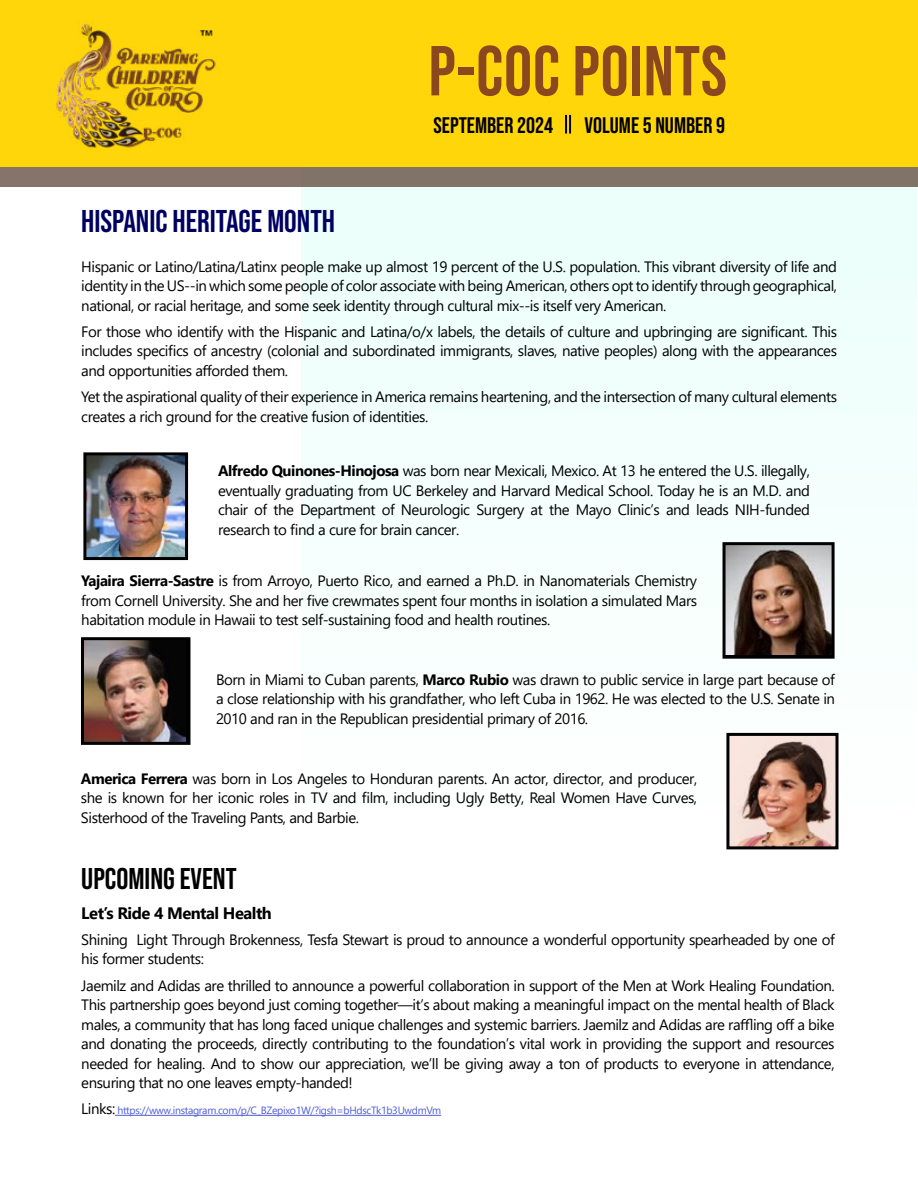
<style>
.page{position:relative;width:918px;height:1188px;background:#fff}
.page>*{position:absolute;margin:0;border:0;box-sizing:border-box;transform-origin:0 0}
.t1{font:70.5px "Bebas Neue";letter-spacing:.01em;color:#8b481e}
.t2{font:31.5px "Bebas Neue";color:#000061}
.t3{font:30px "Bebas Neue";color:#000}
.t4{font:22.5px "Bebas Neue";color:#000}
.t5{font:700 16.5px "Segoe UI";letter-spacing:-.03em;color:#000}
.t6{font:15px/19.5px "Segoe UI";letter-spacing:-.03em;color:#000;text-align:justify}
.t7{font:10.5px "Segoe UI";letter-spacing:-.03em;color:#4f5cd6}
.s1{font-weight:700}
.s2{font-size:15px;color:#000}
</style>
<div class="page">
<div style="left:301px;top:167px;width:616px;height:1020px;background:linear-gradient(to right,#f8fffe,#f8fffd)"></div>
<div style="left:0;top:165px;width:918px;height:22px;background:#827368"></div>
<div style="left:0;top:0;width:918px;height:167px;background:#ffd60a"></div>
<img style="left:56px;top:23px;width:160px;height:125px">
<svg style="left:565px;top:115px;width:6px;height:19px"></svg>
<hr style="left:115px;top:1115px;width:326px;height:1px;background:#4f5cd6">
<img style="left:87px;top:456px;width:97px;height:100px">
<div style="left:83px;top:452px;width:105px;height:108px;border:3px solid #000"></div>
<img style="left:85px;top:641px;width:101px;height:100px">
<div style="left:81px;top:637px;width:109px;height:108px;border:3px solid #000"></div>
<img style="left:730px;top:737px;width:104px;height:108px">
<div style="left:726px;top:733px;width:112px;height:116px;border:3px solid #000"></div>
<img style="left:727px;top:546px;width:104px;height:109px">
<div style="left:723px;top:542px;width:112px;height:117px;border:3px solid #000"></div>
<h1 class="t1" style="left:429px;top:31px;width:300px">P-COC POINTS</h1>
<h3 class="t4" style="left:434px;top:113px;width:121px">SEPTEMBER 2024</h3>
<h3 class="t4" style="left:585px;top:113px;width:142px">VOLUME 5 NUMBER 9</h3>
<h2 class="t2" style="left:81px;top:203px;width:255px">HISPANIC HERITAGE MONTH</h2>
<p class="t6" style="left:81px;top:255px;width:757px">Hispanic or Latino/Latina/Latinx people make up almost 19 percent of the U.S. population. This vibrant diversity of life and identity in the US--in which some people of color associate with being American, others opt to identify through geographical, national, or racial heritage, and some seek identity through cultural mix--is itself very American.</p>
<p class="t6" style="left:81px;top:320px;width:757px">For those who identify with the Hispanic and Latina/o/x labels, the details of culture and upbringing are significant. This includes specifics of ancestry (colonial and subordinated immigrants, slaves, native peoples) along with the appearances and opportunities afforded them.</p>
<p class="t6" style="left:81px;top:386px;width:757px">Yet the aspirational quality of their experience in America remains heartening, and the intersection of many cultural elements creates a rich ground for the creative fusion of identities.</p>
<p class="t6" style="left:218px;top:460px;width:593px"><span class="s1">Alfredo Quinones-Hinojosa</span> was born near Mexicali, Mexico. At 13 he entered the U.S. illegally, eventually graduating from UC Berkeley and Harvard Medical School. Today he is an M.D. and chair of the Department of Neurologic Surgery at the Mayo Clinic’s and leads NIH-funded research to find a cure for brain cancer.</p>
<p class="t6" style="left:81px;top:570px;width:617px"><span class="s1">Yajaira Sierra-Sastre</span> is from Arroyo, Puerto Rico, and earned a Ph.D. in Nanomaterials Chemistry from Cornell University. She and her five crewmates spent four months in isolation a simulated Mars habitation module in Hawaii to test self-sustaining food and health routines.</p>
<p class="t6" style="left:216px;top:668px;width:621px">Born in Miami to Cuban parents, <span class="s1">Marco Rubio</span> was drawn to public service in large part because of a close relationship with his grandfather, who left Cuba in 1962. He was elected to the U.S. Senate in 2010 and ran in the Republican presidential primary of 2016.</p>
<p class="t6" style="left:81px;top:767px;width:618px"><span class="s1">America Ferrera</span> was born in Los Angeles to Honduran parents. An actor, director, and producer, she is known for her iconic roles in TV and film, including Ugly Betty, Real Women Have Curves, Sisterhood of the Traveling Pants, and Barbie.</p>
<h3 class="t3" style="left:81px;top:861px;width:157px">UPCOMING EVENT</h3>
<p class="t5" style="left:81px;top:897px;width:192px">Let’s Ride 4 Mental Health</p>
<p class="t6" style="left:81px;top:929px;width:755px">Shining Light Through Brokenness, Tesfa Stewart is proud to announce a wonderful opportunity spearheaded by one of his former students:</p>
<p class="t6" style="left:81px;top:974px;width:755px">Jaemilz and Adidas are thrilled to announce a powerful collaboration in support of the Men at Work Healing Foundation.<br>This partnership goes beyond just coming together—it’s about making a meaningful impact on the mental health of Black males, a community that has long faced unique challenges and systemic barriers. Jaemilz and Adidas are raffling off a bike and donating the proceeds, directly contributing to the foundation’s vital work in providing the support and resources needed for healing. And to show our appreciation, we’ll be giving away a ton of products to everyone in attendance, ensuring that no one leaves empty-handed!</p>
<p class="t7" style="left:81px;top:1101px;width:361px"><span class="s2">Links:</span> https://www.instagram.com/p/C_BZepixo1W/?igsh=bHdscTk1b3UwdmVm</p>
</div>
